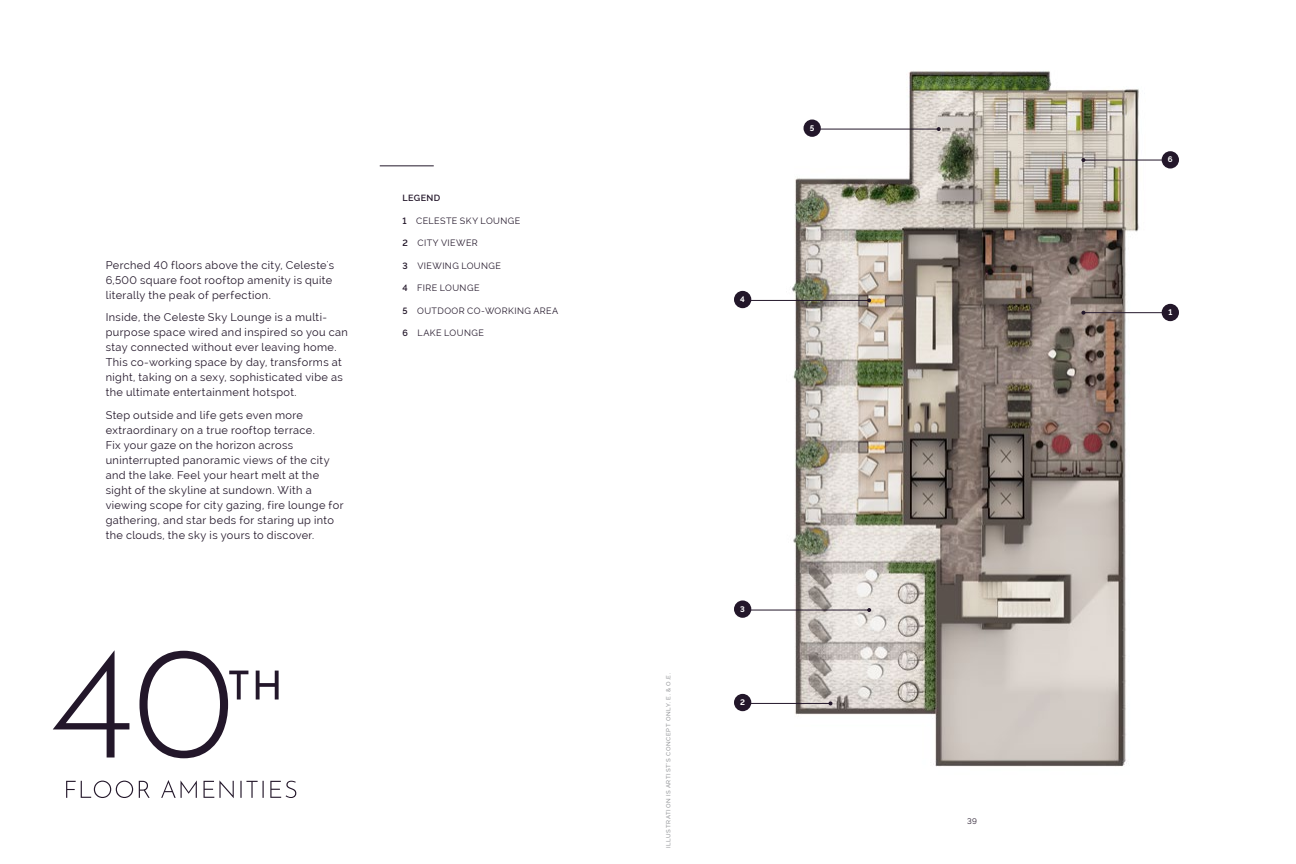
<style>
.page{position:relative;width:1296px;height:864px;background:#fff}
.page>*{position:absolute;margin:0;border:0;box-sizing:border-box;transform-origin:0 0}
.t1{font:11px/15px "Raleway";letter-spacing:.035em;color:#23172a}
.t2{font:9px "Raleway";letter-spacing:.045em;color:#23172a}
.t3{font:600 9px "Raleway";letter-spacing:.04em;color:#23172a}
.t4{font:700 8px "Raleway";color:#fff}
.t5{font:8px "Raleway";color:#23172a}
.t6{font:500 6px "Raleway";letter-spacing:.11em;color:#939598}
.s1{font-weight:600}
</style>
<div class="page">
<img style="left:747px;top:71px;width:432px;height:696px">
<div style="left:1162px;top:304px;width:17px;height:17px;background:#23172a;border-radius:50%"></div>
<div style="left:1162px;top:151px;width:17px;height:18px;background:#23172a;border-radius:50%"></div>
<hr style="left:1083px;top:312px;width:81px;height:1px;background:#23172a">
<svg style="left:1081px;top:311px;width:4px;height:4px"></svg>
<hr style="left:1083px;top:160px;width:81px;height:1px;background:#23172a">
<svg style="left:1081px;top:158px;width:4px;height:4px"></svg>
<div style="left:734px;top:694px;width:17px;height:17px;background:#23172a;border-radius:50%"></div>
<div style="left:734px;top:291px;width:17px;height:17px;background:#23172a;border-radius:50%"></div>
<div style="left:734px;top:600px;width:17px;height:18px;background:#23172a;border-radius:50%"></div>
<div style="left:804px;top:120px;width:17px;height:17px;background:#23172a;border-radius:50%"></div>
<hr style="left:748px;top:703px;width:83px;height:1px;background:#23172a">
<svg style="left:828px;top:701px;width:4px;height:4px"></svg>
<hr style="left:748px;top:300px;width:121px;height:1px;background:#23172a">
<svg style="left:867px;top:298px;width:4px;height:4px"></svg>
<hr style="left:748px;top:610px;width:121px;height:1px;background:#23172a">
<svg style="left:867px;top:608px;width:4px;height:4px"></svg>
<hr style="left:818px;top:129px;width:121px;height:1px;background:#23172a">
<svg style="left:937px;top:127px;width:4px;height:4px"></svg>
<hr style="left:380px;top:166px;width:54px;height:1px;background:#23172a">
<svg style="left:53px;top:650px;width:226px;height:108px"></svg>
<svg style="left:66px;top:780px;width:230px;height:18px"></svg>
<p class="t1" style="left:106px;top:257px;width:230px">Perched 40 floors above the city, Celeste's<br>6,500 square foot rooftop amenity is quite literally the peak of perfection.</p>
<p class="t1" style="left:106px;top:310px;width:244px">Inside, the Celeste Sky Lounge is a multi&shy;purpose space wired and inspired so you can stay connected without ever leaving home.<br>This co-working space by day, transforms at night, taking on a sexy, sophisticated vibe as the ultimate entertainment hotspot.</p>
<p class="t1" style="left:106px;top:407px;width:239px">Step outside and life gets even more extraordinary on a true rooftop terrace.<br>Fix your gaze on the horizon across uninterrupted panoramic views of the city and the lake. Feel your heart melt at the sight of the skyline at sundown. With a viewing scope for city gazing, fire lounge for gathering, and star beds for staring up into the clouds, the sky is yours to discover.</p>
<p class="t3" style="left:402px;top:193px;width:39px">LEGEND</p>
<p class="t2" style="left:402px;top:215px;width:119px"><span class="s1">1</span> CELESTE SKY LOUNGE</p>
<p class="t2" style="left:402px;top:238px;width:77px"><span class="s1">2</span> CITY VIEWER</p>
<p class="t2" style="left:402px;top:260px;width:100px"><span class="s1">3</span> VIEWING LOUNGE</p>
<p class="t2" style="left:402px;top:283px;width:79px"><span class="s1">4</span> FIRE LOUNGE</p>
<p class="t2" style="left:402px;top:305px;width:157px"><span class="s1">5</span> OUTDOOR CO-WORKING AREA</p>
<p class="t2" style="left:402px;top:328px;width:83px"><span class="s1">6</span> LAKE LOUNGE</p>
<p class="t4" style="left:810px;top:123px;width:6px">5</p>
<p class="t4" style="left:740px;top:295px;width:6px">4</p>
<p class="t6" style="left:665px;top:848px;width:177px;rotate:-90deg">ILLUSTRATION IS ARTIST'S CONCEPT ONLY. E. &amp; O.E.</p>
<p class="t4" style="left:740px;top:604px;width:6px">3</p>
<p class="t4" style="left:740px;top:698px;width:6px">2</p>
<p class="t5" style="left:967px;top:816px;width:11px">39</p>
<p class="t4" style="left:1168px;top:155px;width:6px">6</p>
<p class="t4" style="left:1168px;top:308px;width:5px">1</p>
</div>
